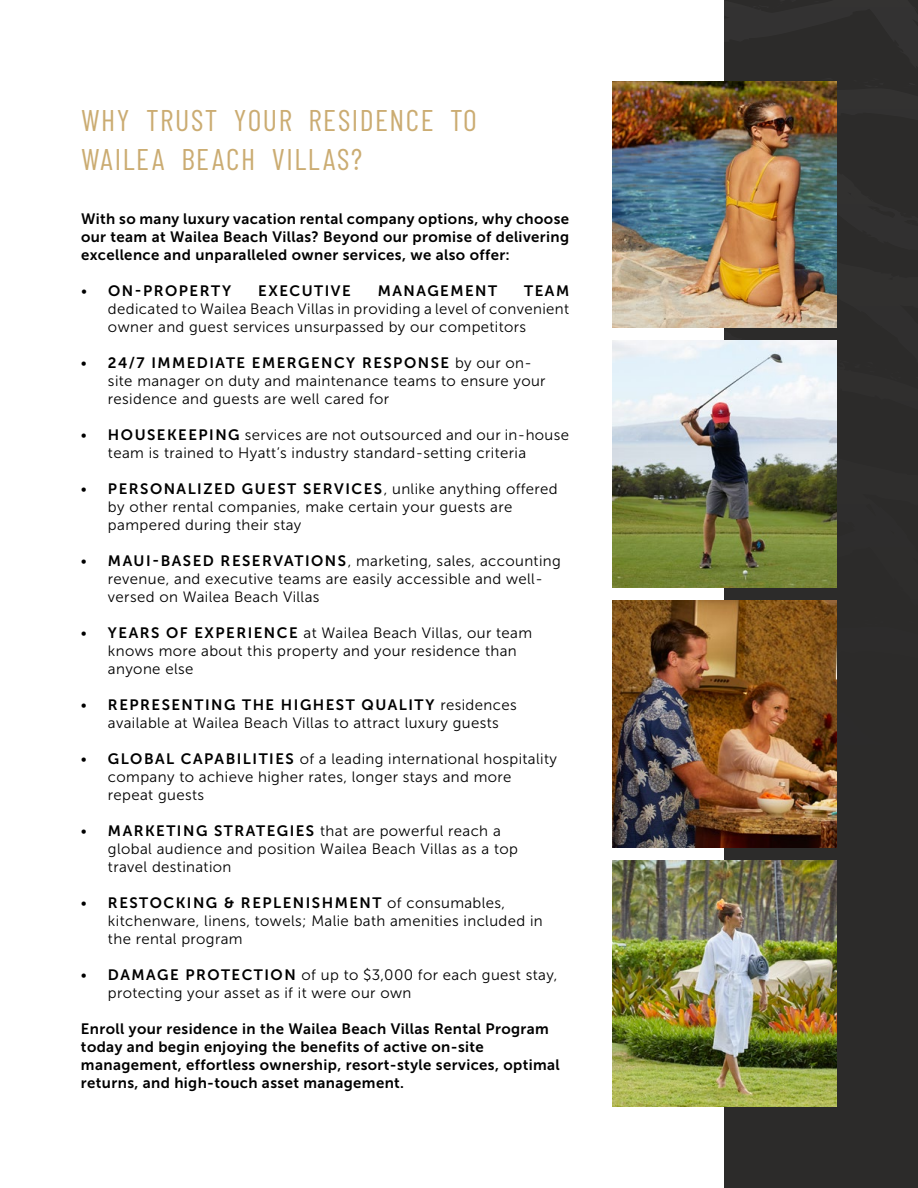
<style>
.page{position:relative;width:918px;height:1188px;background:#fff}
.page>*{position:absolute;margin:0;border:0;box-sizing:border-box;transform-origin:0 0}
.t1{font:30px/39px "Barlow Condensed";letter-spacing:.05em;color:#cbac72}
.t2{font:15px/18px "Museo Sans 300";letter-spacing:.025em;color:#000}
.t3{font:15px/18px "Museo Sans 700";letter-spacing:.025em;color:#000;text-align:justify}
.t4{font:15px "Museo Sans 700";letter-spacing:.1em;color:#000}
.s1{font-family:"Museo Sans 300"}
.s2{font-family:"Museo Sans 700"}
</style>
<div class="page">
<div style="left:725px;top:0;width:193px;height:1188px;background:#2c2b2a"></div>
<img style="left:612px;top:601px;width:225px;height:246px">
<img style="left:612px;top:81px;width:225px;height:246px">
<img style="left:612px;top:341px;width:225px;height:246px">
<img style="left:612px;top:861px;width:225px;height:246px">
<h1 class="t1" style="left:81px;top:100px;width:398px">WHY TRUST YOUR RESIDENCE TO<br>WAILEA BEACH VILLAS?</h1>
<p class="t3" style="left:81px;top:209px;width:490px">With so many luxury vacation rental company options, why choose our team at Wailea Beach Villas? Beyond our promise of delivering excellence and unparalleled owner services, we also offer:</p>
<p class="t4" style="left:81px;top:282px;width:152px"><span class="s1">•</span> ON-PROPERTY</p>
<p class="t4" style="left:258px;top:282px;width:94px">EXECUTIVE</p>
<p class="t4" style="left:378px;top:282px;width:121px">MANAGEMENT</p>
<p class="t3" style="left:524px;top:281px;width:46px">TEAM</p>
<p class="t2" style="left:108px;top:299px;width:463px">dedicated to Wailea Beach Villas in providing a level of convenient owner and guest services unsurpassed by our competitors</p>
<p class="t4" style="left:81px;top:354px;width:452px"><span class="s1">•</span> 24/7 IMMEDIATE EMERGENCY RESPONSE <span class="s1">by our on-</span></p>
<p class="t2" style="left:108px;top:371px;width:439px">site manager on duty and maintenance teams to ensure your residence and guests are well cared for</p>
<p class="t2" style="left:108px;top:425px;width:463px;text-indent:-27px">• <span class="s2">HOUSEKEEPING</span> services are not outsourced and our in-house team is trained to Hyatt’s industry standard-setting criteria</p>
<p class="t4" style="left:81px;top:480px;width:478px"><span class="s1">•</span> PERSONALIZED GUEST SERVICES<span class="s1">, unlike anything offered</span></p>
<p class="t2" style="left:108px;top:497px;width:406px">by other rental companies, make certain your guests are pampered during their stay</p>
<p class="t2" style="left:108px;top:551px;width:454px;text-indent:-27px">• <span class="s2">MAUI-BASED RESERVATIONS</span>, marketing, sales, accounting revenue, and executive teams are easily accessible and well&shy;versed on Wailea Beach Villas</p>
<p class="t2" style="left:108px;top:623px;width:426px;text-indent:-27px">• <span class="s2">YEARS OF EXPERIENCE</span> at Wailea Beach Villas, our team knows more about this property and your residence than anyone else</p>
<p class="t4" style="left:81px;top:696px;width:437px"><span class="s1">•</span> REPRESENTING THE HIGHEST QUALITY <span class="s1">residences</span></p>
<p class="t2" style="left:108px;top:713px;width:392px">available at Wailea Beach Villas to attract luxury guests</p>
<p class="t2" style="left:108px;top:749px;width:450px;text-indent:-27px">• <span class="s2">GLOBAL CAPABILITIES</span> of a leading international hospitality company to achieve higher rates, longer stays and more repeat guests</p>
<p class="t2" style="left:108px;top:821px;width:412px;text-indent:-27px">• <span class="s2">MARKETING STRATEGIES</span> that are powerful reach a global audience and position Wailea Beach Villas as a top travel destination</p>
<p class="t4" style="left:81px;top:894px;width:426px"><span class="s1">•</span> RESTOCKING &amp; REPLENISHMENT <span class="s1">of consumables,</span></p>
<p class="t2" style="left:108px;top:911px;width:436px">kitchenware, linens, towels; Malie bath amenities included in the rental program</p>
<p class="t2" style="left:108px;top:965px;width:451px;text-indent:-27px">• <span class="s2">DAMAGE PROTECTION</span> of up to $3,000 for each guest stay, protecting your asset as if it were our own</p>
<p class="t3" style="left:81px;top:1019px;width:480px;text-align:left">Enroll your residence in the Wailea Beach Villas Rental Program today and begin enjoying the benefits of active on-site management, effortless ownership, resort-style services, optimal returns, and high-touch asset management.</p>
</div>
